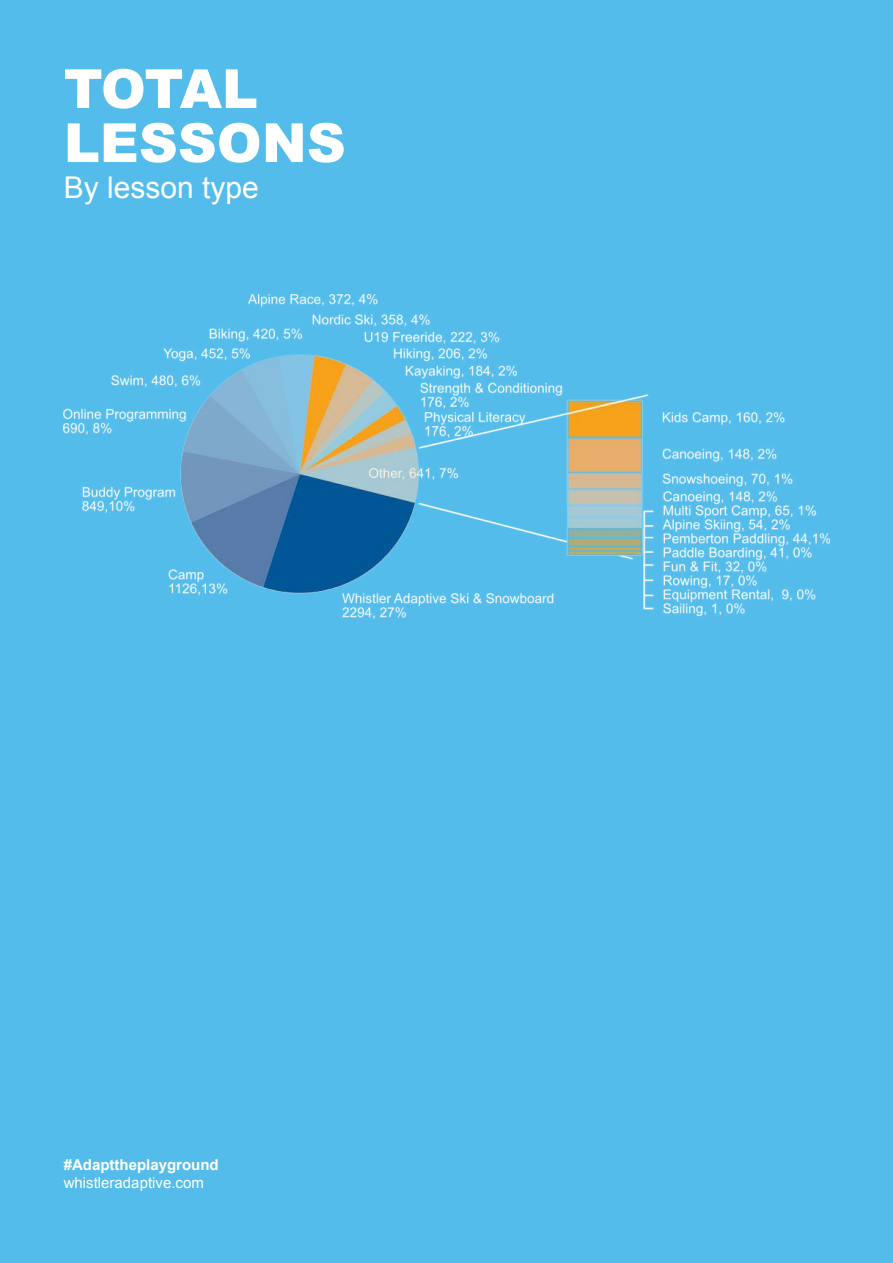
<style>
.page{position:relative;width:893px;height:1263px;background:#54bceb}
.page>*{position:absolute;margin:0;border:0;box-sizing:border-box;transform-origin:0 0}
.t1{font:900 54px/54px "Arial";color:#fff}
.t2{font:30px "Arial";color:#fff}
.t3{font:15px "Arial";color:#fff}
.t4{font:700 15px "Arial";color:#fff}
</style>
<div class="page">
<img style="left:64px;top:295px;width:765px;height:324px">
<h1 class="t1" style="left:64px;top:60px;width:283px">TOTAL<br>LESSONS</h1>
<h2 class="t2" style="left:64px;top:168px;width:197px">By lesson type</h2>
<p class="t4" style="left:64px;top:1155px;width:157px">#Adapttheplayground</p>
<p class="t3" style="left:64px;top:1173px;width:142px">whistleradaptive.com</p>
</div>
